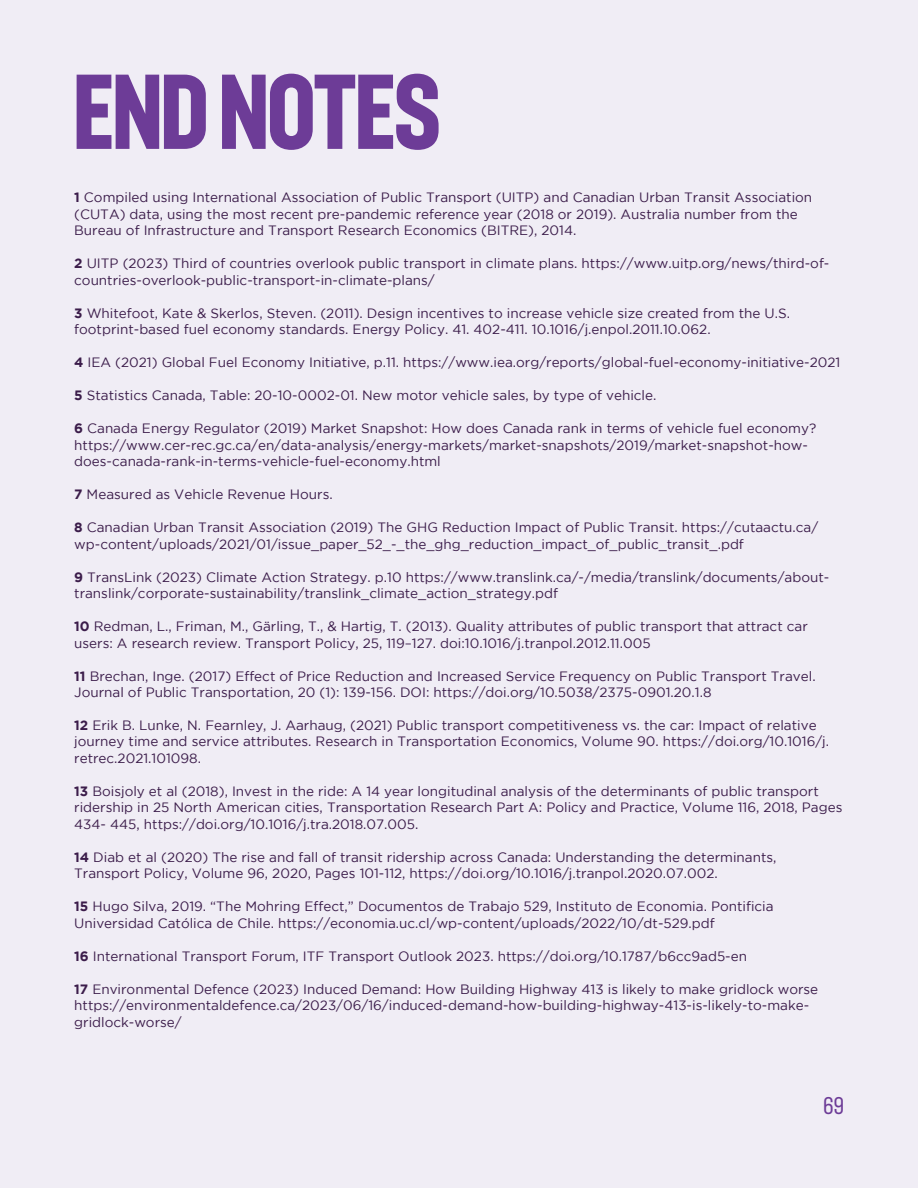
<style>
.page{position:relative;width:918px;height:1188px;background:#f0edf5}
.page>*{position:absolute;margin:0;border:0;box-sizing:border-box;transform-origin:0 0}
.t1{font:700 99px "F37 Judge";color:#6d3c97}
.t2{font:22.5px "F37 Judge";color:#6d3c97}
.t3{font:13.5px/16.5px "Gotham";color:#3b1c4a}
.s1{font-weight:700}
</style>
<div class="page">
<h1 class="t1" style="left:74px;top:55px;width:367px">END NOTES</h1>
<p class="t3" style="left:74px;top:189px;width:740px"><span class="s1">1</span> Compiled using International Association of Public Transport (UITP) and Canadian Urban Transit Association (CUTA) data, using the most recent pre-pandemic reference year (2018 or 2019). Australia number from the<br>Bureau of Infrastructure and Transport Research Economics (BITRE), 2014.</p>
<p class="t3" style="left:74px;top:255px;width:757px"><span class="s1">2</span> UITP (2023) Third of countries overlook public transport in climate plans. https://www.uitp.org/news/third-of&shy;countries-overlook-public-transport-in-climate-plans/</p>
<p class="t3" style="left:74px;top:304px;width:717px"><span class="s1">3</span> Whitefoot, Kate &amp; Skerlos, Steven. (2011). Design incentives to increase vehicle size created from the U.S. footprint-based fuel economy standards. Energy Policy. 41. 402-411. 10.1016/j.enpol.2011.10.062.</p>
<p class="t3" style="left:74px;top:354px;width:768px"><span class="s1">4</span> IEA (2021) Global Fuel Economy Initiative, p.11. https://www.iea.org/reports/global-fuel-economy-initiative-2021</p>
<p class="t3" style="left:74px;top:387px;width:584px"><span class="s1">5</span> Statistics Canada, Table: 20-10-0002-01. New motor vehicle sales, by type of vehicle.</p>
<p class="t3" style="left:74px;top:420px;width:744px"><span class="s1">6</span> Canada Energy Regulator (2019) Market Snapshot: How does Canada rank in terms of vehicle fuel economy? https://www.cer-rec.gc.ca/en/data-analysis/energy-markets/market-snapshots/2019/market-snapshot-how&shy;does-canada-rank-in-terms-vehicle-fuel-economy.html</p>
<p class="t3" style="left:74px;top:486px;width:260px"><span class="s1">7</span> Measured as Vehicle Revenue Hours.</p>
<p class="t3" style="left:74px;top:519px;width:746px"><span class="s1">8</span> Canadian Urban Transit Association (2019) The GHG Reduction Impact of Public Transit. https://cutaactu.ca/ wp-content/uploads/2021/01/issue_paper_52_-_the_ghg_reduction_impact_of_public_transit_.pdf</p>
<p class="t3" style="left:74px;top:568px;width:757px"><span class="s1">9</span> TransLink (2023) Climate Action Strategy. p.10 https://www.translink.ca/-/media/translink/documents/about&shy;translink/corporate-sustainability/translink_climate_action_strategy.pdf</p>
<p class="t3" style="left:74px;top:618px;width:735px"><span class="s1">10</span> Redman, L., Friman, M., Gärling, T., &amp; Hartig, T. (2013). Quality attributes of public transport that attract car users: A research review. Transport Policy, 25, 119–127. doi:10.1016/j.tranpol.2012.11.005</p>
<p class="t3" style="left:74px;top:667px;width:743px"><span class="s1">11</span> Brechan, Inge. (2017) Effect of Price Reduction and Increased Service Frequency on Public Transport Travel.<br>Journal of Public Transportation, 20 (1): 139-156. DOI: https://doi.org/10.5038/2375-0901.20.1.8</p>
<p class="t3" style="left:74px;top:717px;width:756px"><span class="s1">12</span> Erik B. Lunke, N. Fearnley, J. Aarhaug, (2021) Public transport competitiveness vs. the car: Impact of relative journey time and service attributes. Research in Transportation Economics, Volume 90. https://doi.org/10.1016/j. retrec.2021.101098.</p>
<p class="t3" style="left:74px;top:783px;width:770px"><span class="s1">13</span> Boisjoly et al (2018), Invest in the ride: A 14 year longitudinal analysis of the determinants of public transport ridership in 25 North American cities, Transportation Research Part A: Policy and Practice, Volume 116, 2018, Pages<br>434- 445, https://doi.org/10.1016/j.tra.2018.07.005.</p>
<p class="t3" style="left:74px;top:849px;width:704px"><span class="s1">14</span> Diab et al (2020) The rise and fall of transit ridership across Canada: Understanding the determinants,<br>Transport Policy, Volume 96, 2020, Pages 101-112, https://doi.org/10.1016/j.tranpol.2020.07.002.</p>
<p class="t3" style="left:74px;top:898px;width:701px"><span class="s1">15</span> Hugo Silva, 2019. “The Mohring Effect,” Documentos de Trabajo 529, Instituto de Economia. Pontificia<br>Universidad Católica de Chile. https://economia.uc.cl/wp-content/uploads/2022/10/dt-529.pdf</p>
<p class="t3" style="left:74px;top:948px;width:674px"><span class="s1">16</span> International Transport Forum, ITF Transport Outlook 2023. https://doi.org/10.1787/b6cc9ad5-en</p>
<p class="t3" style="left:74px;top:981px;width:746px"><span class="s1">17</span> Environmental Defence (2023) Induced Demand: How Building Highway 413 is likely to make gridlock worse https://environmentaldefence.ca/2023/06/16/induced-demand-how-building-highway-413-is-likely-to-make&shy;gridlock-worse/</p>
<h2 class="t2" style="left:824px;top:1093px;width:22px">69</h2>
</div>
